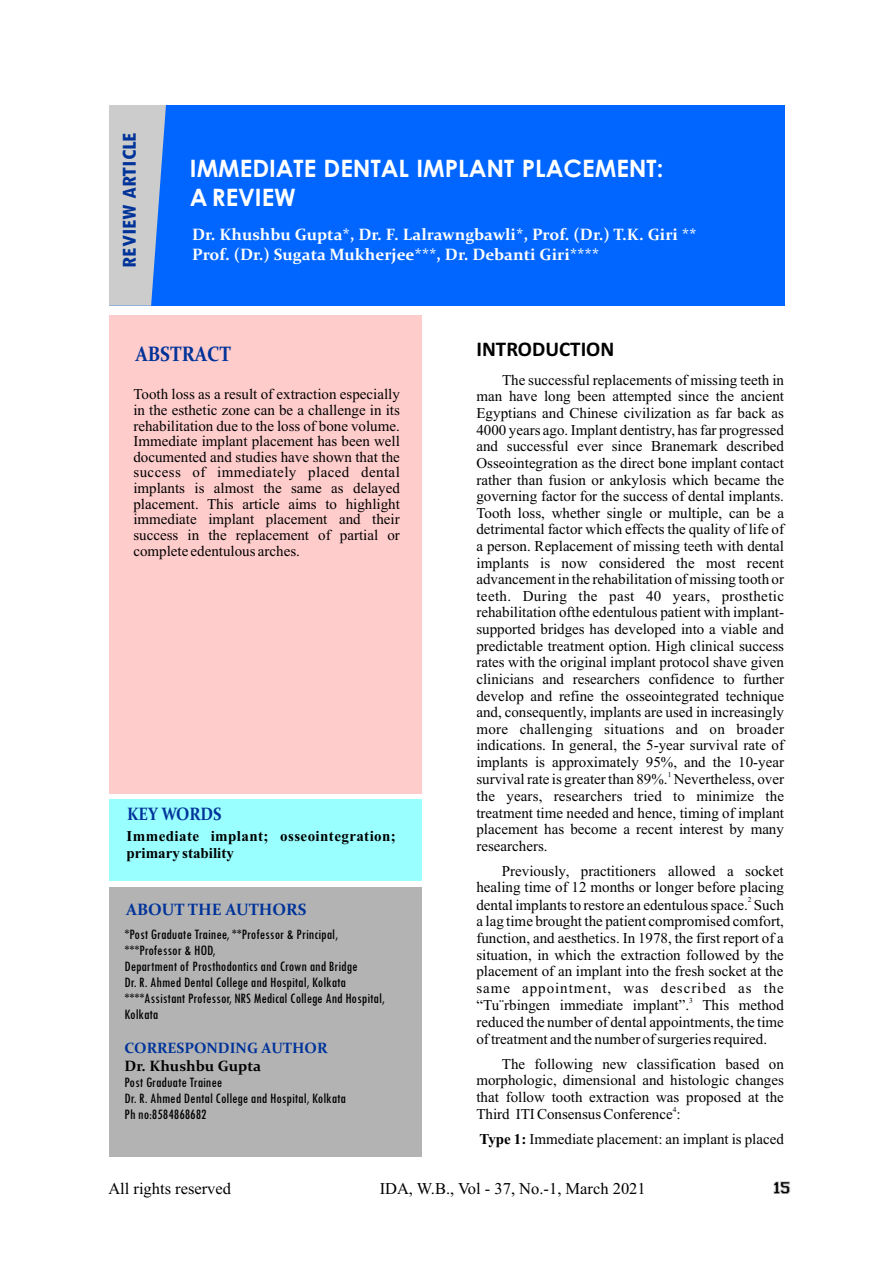
<style>
.page{position:relative;width:893px;height:1263px;background:#fff}
.page>*{position:absolute;margin:0;border:0;box-sizing:border-box;transform-origin:0 0}
.t1{font:700 24px/29.1px "Century Gothic";color:#fff}
.t2{font:700 condensed 21px "Tw Cen";color:#039;scale:1.12 1}
.t3{font:700 21px "Calibri";color:#000}
.t4{font:700 21px "Constantia";color:#039;scale:.89 1}
.t5{font:700 18px "Constantia";letter-spacing:-.01em;color:#039;scale:.89 1}
.t6{font:700 16.5px/20.1px "Constantia";color:#fff}
.t7{font:16.5px "Times New Roman";color:#000}
.t8{font:700 16.5px "Constantia";color:#039}
.t9{font:15px/16.6px "Times New Roman";color:#000;text-align:justify}
.t10{font:condensed 15px/16px "Tw Cen";color:#000}
.t11{font:700 15px/16.6px "Times New Roman";letter-spacing:.025em;color:#000}
.t12{font:700 15px "Constantia";color:#039}
.t13{font:700 15px "Constantia";color:#000}
.t14{font:15px "Collegiate";color:#000}
.t15{font:7.5px "Times New Roman";color:#000}
.s1{font-weight:700}
</style>
<div class="page">
<div style="left:109px;top:105px;width:675px;height:201px;background:#06f"></div>
<div style="left:109px;top:316px;width:313px;height:478px;background:#fcc"></div>
<div style="left:109px;top:799px;width:313px;height:82px;background:#9ff"></div>
<div style="left:109px;top:887px;width:313px;height:269px;background:#b3b3b3"></div>
<svg style="left:109px;top:105px;width:57px;height:201px"></svg>
<h2 class="t2" style="left:122px;top:268px;width:122px;rotate:-90deg">REVIEW ARTICLE</h2>
<h1 class="t1" style="left:190px;top:156px;width:475px">IMMEDIATE DENTAL IMPLANT PLACEMENT:<br>A REVIEW</h1>
<p class="t6" style="left:192px;top:226px;width:506px">Dr. Khushbu Gupta*, Dr. F. Lalrawngbawli*, Prof. (Dr.) T.K. Giri **<br>Prof. (Dr.) Sugata Mukherjee***, Dr. Debanti Giri****</p>
<h2 class="t4" style="left:135px;top:345px;width:109px">ABSTRACT</h2>
<p class="t9" style="left:133px;top:388px;width:268px;line-height:15.6px">Tooth loss as a result of extraction especially in the esthetic zone can be a challenge in its rehabilitation due to the loss of bone volume.<br>Immediate implant placement has been well documented and studies have shown that the success of immediately placed dental implants is almost the same as delayed placement. This article aims to highlight immediate implant placement and their success in the replacement of partial or complete edentulous arches.</p>
<p class="t5" style="left:127px;top:807px;width:108px">KEY WORDS</p>
<p class="t11" style="left:127px;top:829px;width:271px">Immediate implant; osseointegration; primary stability</p>
<p class="t8" style="left:126px;top:902px;width:182px">ABOUT THE AUTHORS</p>
<p class="t10" style="left:125px;top:927px;width:262px">*Post Graduate Trainee, **Professor &amp; Principal, ***Professor &amp; HOD,<br>Department of Prosthodontics and Crown and Bridge<br>Dr. R. Ahmed Dental College and Hospital, Kolkata ****Assistant Professor, NRS Medical College And Hospital, Kolkata</p>
<p class="t12" style="left:125px;top:1041px;width:205px">CORRESPONDING AUTHOR</p>
<p class="t13" style="left:125px;top:1060px;width:138px">Dr. Khushbu Gupta</p>
<p class="t10" style="left:125px;top:1076px;width:223px">Post Graduate Trainee<br>Dr. R. Ahmed Dental College and Hospital, Kolkata<br>Ph no:8584868682</p>
<h2 class="t3" style="left:476px;top:341px;width:139px">INTRODUCTION</h2>
<p class="t9" style="left:476px;top:373px;width:309px;text-indent:26px">The successful replacements of missing teeth in man have long been attempted since the ancient Egyptians and Chinese civilization as far back as 4000 years ago. Implant dentistry, has far progressed and successful ever since Branemark described Osseointegration as the direct bone implant contact rather than fusion or ankylosis which became the governing factor for the success of dental implants.<br>Tooth loss, whether single or multiple, can be a detrimental factor which effects the quality of life of a person. Replacement of missing teeth with dental implants is now considered the most recent advancement in the rehabilitation of missing tooth or teeth. During the past 40 years, prosthetic rehabilitation ofthe edentulous patient with implant&shy;supported bridges has developed into a viable and predictable treatment option. High clinical success rates with the original implant protocol shave given clinicians and researchers confidence to further develop and refine the osseointegrated technique and, consequently, implants are used in increasingly more challenging situations and on broader indications. In general, the 5-year survival rate of implants is approximately 95%, and the 10-year</p>
<p class="t15" style="left:668px;top:772px;width:5px">1</p>
<p class="t9" style="left:476px;top:772px;width:309px">survival rate is greater than 89%. Nevertheless, over the years, researchers tried to minimize the treatment time needed and hence, timing of implant placement has become a recent interest by many researchers.</p>
<p class="t9" style="left:476px;top:864px;width:309px;text-align:right">Previously, practitioners allowed a socket healing time of 12 months or longer before placing</p>
<p class="t15" style="left:748px;top:897px;width:5px">2</p>
<p class="t9" style="left:476px;top:898px;width:309px">dental implants to restore an edentulous space. Such a lag time brought the patient compromised comfort, function, and aesthetics. In 1978, the first report of a situation, in which the extraction followed by the placement of an implant into the fresh socket at the same appointment, was described as the</p>
<p class="t15" style="left:689px;top:998px;width:5px">3</p>
<p class="t9" style="left:476px;top:998px;width:309px">“Tu¨rbingen immediate implant”. This method reduced the number of dental appointments, the time of treatment and the number of surgeries required.</p>
<p class="t9" style="left:476px;top:1056px;width:309px;text-indent:26px">The following new classification based on morphologic, dimensional and histologic changes that follow tooth extraction was proposed at the</p>
<p class="t15" style="left:673px;top:1106px;width:5px">4</p>
<p class="t9" style="left:476px;top:1103px;width:309px;line-height:24.9px">Third ITI Consensus Conference :<br><span class="s1">Type 1:</span> Immediate placement: an implant is placed</p>
<p class="t7" style="left:108px;top:1183px;width:124px">All rights reserved</p>
<p class="t7" style="left:380px;top:1183px;width:268px">IDA, W.B., Vol - 37, No.-1, March 2021</p>
<p class="t14" style="left:774px;top:1180px;width:19px">15</p>
</div>
